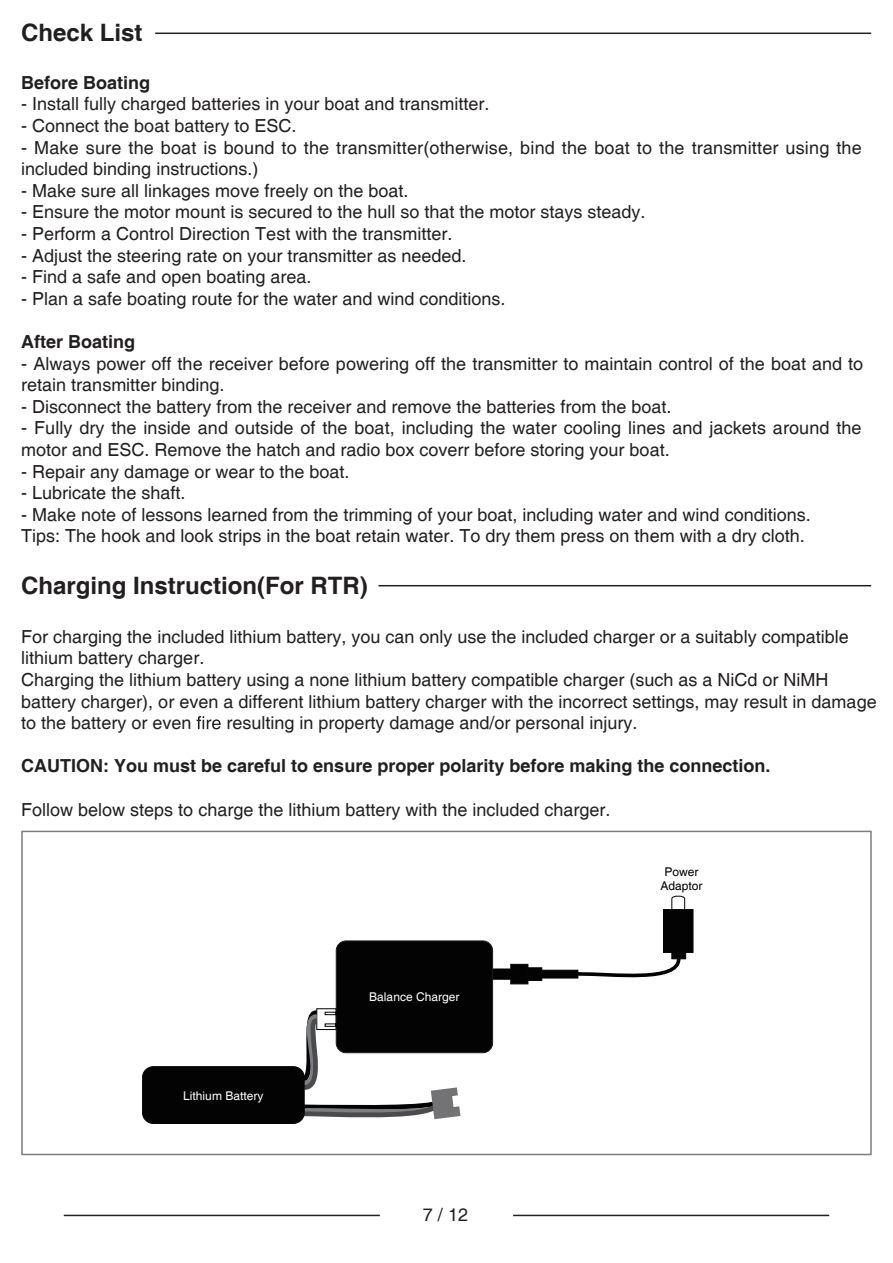
<style>
.page{position:relative;width:893px;height:1263px;background:#fff}
.page>*{position:absolute;margin:0;border:0;box-sizing:border-box;transform-origin:0 0}
.t1{font:700 24px "Helvetica";color:#231f20}
.t2{font:18px/21.6px "Helvetica";color:#231f20}
.t3{font:700 18px "Helvetica";color:#231f20}
.t4{font:12px "Helvetica";color:#fff}
.t5{font:12px/14.4px "Helvetica";color:#000;text-align:center}
</style>
<div class="page">
<hr style="left:64px;top:1215px;width:316px;height:1px;background:#231f20">
<hr style="left:513px;top:1215px;width:316px;height:1px;background:#231f20">
<hr style="left:155px;top:33px;width:716px;height:1px;background:#231f20">
<hr style="left:378px;top:585px;width:493px;height:1px;background:#231f20">
<svg style="left:197px;top:716px;width:24px;height:13px"></svg>
<div style="left:21px;top:831px;width:851px;height:324px;border:2px solid #7d7e82"></div>
<svg style="left:493px;top:969px;width:18px;height:10px"></svg>
<div style="left:336px;top:941px;width:157px;height:112px;background:#030303;border-radius:10px"></div>
<div style="left:336px;top:941px;width:157px;height:112px;border:1px solid #231f20;border-radius:10px"></div>
<div style="left:143px;top:1067px;width:161px;height:56px;background:#030303;border-radius:11px"></div>
<div style="left:143px;top:1066px;width:161px;height:57px;border:1px solid #030303;border-radius:11px"></div>
<div style="left:511px;top:964px;width:17px;height:20px;background:#030303;border:1px solid #030303"></div>
<div style="left:528px;top:968px;width:14px;height:12px;background:#030303"></div>
<div style="left:672px;top:946px;width:14px;height:13px;background:#030303;border:1px solid #030303"></div>
<div style="left:542px;top:970px;width:36px;height:8px;background:#030303;border:1px solid #030303"></div>
<svg style="left:574px;top:955px;width:108px;height:24px"></svg>
<svg style="left:671px;top:895px;width:14px;height:14px"></svg>
<svg style="left:296px;top:1009px;width:164px;height:110px"></svg>
<div style="left:663px;top:909px;width:30px;height:43px;background:#030303"></div>
<h1 class="t1" style="left:21px;top:18px;width:123px">Check List</h1>
<p class="t3" style="left:21px;top:71px;width:131px">Before Boating</p>
<p class="t2" style="left:21px;top:94px;width:470px">- Install fully charged batteries in your boat and transmitter.</p>
<p class="t2" style="left:21px;top:115px;width:277px">- Connect the boat battery to ESC.</p>
<p class="t2" style="left:21px;top:137px;width:842px">- Make sure the boat is bound to the transmitter(otherwise, bind the boat to the transmitter using the included binding instructions.)</p>
<p class="t2" style="left:21px;top:180px;width:389px">- Make sure all linkages move freely on the boat.</p>
<p class="t2" style="left:21px;top:202px;width:626px">- Ensure the motor mount is secured to the hull so that the motor stays steady.</p>
<p class="t2" style="left:21px;top:223px;width:433px">- Perform a Control Direction Test with the transmitter.</p>
<p class="t2" style="left:21px;top:245px;width:447px">- Adjust the steering rate on your transmitter as needed.</p>
<p class="t2" style="left:21px;top:267px;width:292px">- Find a safe and open boating area.</p>
<p class="t2" style="left:21px;top:288px;width:486px">- Plan a safe boating route for the water and wind conditions.</p>
<p class="t3" style="left:21px;top:331px;width:115px">After Boating</p>
<p class="t2" style="left:21px;top:353px;width:843px">- Always power off the receiver before powering off the transmitter to maintain control of the boat and to retain transmitter binding.</p>
<p class="t2" style="left:21px;top:396px;width:652px">- Disconnect the battery from the receiver and remove the batteries from the boat.</p>
<p class="t2" style="left:21px;top:418px;width:842px">- Fully dry the inside and outside of the boat, including the water cooling lines and jackets around the motor and ESC. Remove the hatch and radio box coverr before storing your boat.</p>
<p class="t2" style="left:21px;top:461px;width:330px">- Repair any damage or wear to the boat.</p>
<p class="t2" style="left:21px;top:483px;width:166px">- Lubricate the shaft.</p>
<p class="t2" style="left:21px;top:504px;width:791px">- Make note of lessons learned from the trimming of your boat, including water and wind conditions.<br>Tips: The hook and look strips in the boat retain water. To dry them press on them with a dry cloth.</p>
<h1 class="t1" style="left:21px;top:571px;width:348px">Charging Instruction(For RTR)</h1>
<p class="t2" style="left:21px;top:626px;width:857px">For charging the included lithium battery, you can only use the included charger or a suitably compatible lithium battery charger.<br>Charging the lithium battery using a none lithium battery compatible charger (such as a NiCd or NiMH battery charger), or even a different lithium battery charger with the incorrect settings, may result in damage to the battery or even</p>
<p class="t2" style="left:226px;top:713px;width:413px">resulting in property damage and/or personal injury.</p>
<p class="t3" style="left:21px;top:755px;width:751px">CAUTION: You must be careful to ensure proper polarity before making the connection.</p>
<p class="t2" style="left:21px;top:799px;width:591px">Follow below steps to charge the lithium battery with the included charger.</p>
<p class="t4" style="left:183px;top:1089px;width:82px">Lithium Battery</p>
<p class="t4" style="left:369px;top:990px;width:92px">Balance Charger</p>
<p class="t2" style="left:423px;top:1205px;width:47px">7 / 12</p>
<p class="t5" style="left:660px;top:865px;width:44px">Power<br>Adaptor</p>
</div>
